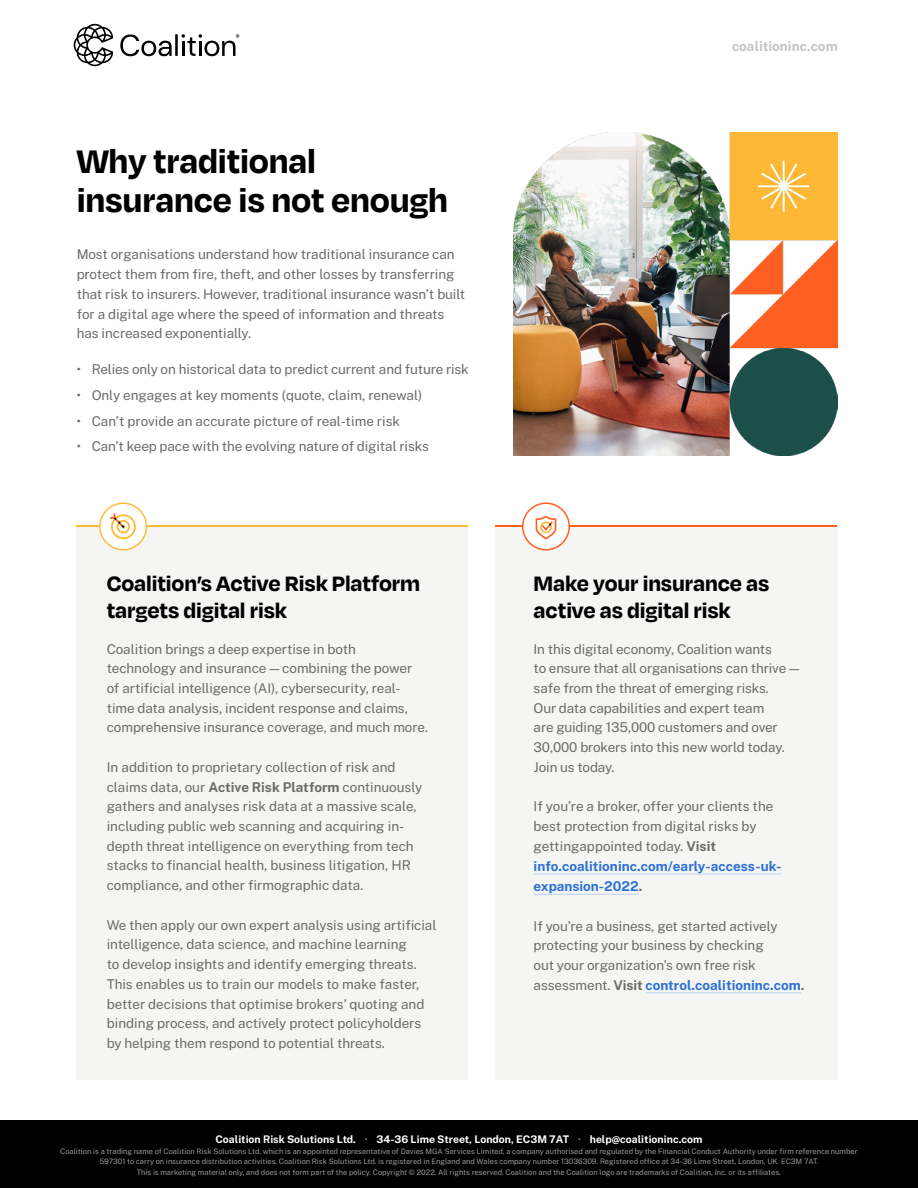
<style>
.page{position:relative;width:918px;height:1188px;background:#fff}
.page>*{position:absolute;margin:0;border:0;box-sizing:border-box;transform-origin:0 0}
.t1{font:700 37.5px/39px "Degular";letter-spacing:-.005em;color:#000}
.t2{font:700 24px/27px "Degular";letter-spacing:-.005em;color:#000}
.t3{font:13.5px/19.6px "Public Sans";letter-spacing:-.005em;color:#6b6b6a}
.t4{font:700 13.5px "Public Sans";color:#c4c4c3}
.t5{font:700 10.5px "Public Sans";color:#fff}
.t6{font:7.5px/10.5px "Public Sans";color:#999;text-align:center}
.s1{font-weight:700}
.s2{font-weight:700;color:#2b70d7}
.s3{color:#999}
.s4{font-size:9px}
</style>
<div class="page">
<svg style="left:74px;top:24px;width:39px;height:42px"></svg>
<svg style="left:120px;top:34px;width:52px;height:22px"></svg>
<hr style="left:175px;top:34px;width:3px;height:22px;background:#000">
<svg style="left:181px;top:34px;width:58px;height:22px"></svg>
<div style="left:0;top:1120px;width:918px;height:68px;background:#000"></div>
<div style="left:495px;top:525px;width:343px;height:555px;background:#f5f5f3"></div>
<div style="left:77px;top:525px;width:391px;height:555px;background:#f5f5f3"></div>
<hr style="left:534px;top:874px;width:247px;height:1px;background:#bbd1f2">
<hr style="left:534px;top:894px;width:105px;height:1px;background:#bbd1f2">
<hr style="left:646px;top:993px;width:155px;height:1px;background:#bbd1f2">
<hr style="left:77px;top:525px;width:391px;height:1px;background:#ffbb3c">
<hr style="left:495px;top:525px;width:342px;height:1px;background:#ff5f21">
<div style="left:100px;top:503px;width:46px;height:47px;background:#fff;border-radius:50%"></div>
<div style="left:99px;top:502px;width:48px;height:48px;border:2px solid #ffbb3c;border-radius:50%"></div>
<div style="left:523px;top:503px;width:46px;height:47px;background:#fff;border-radius:50%"></div>
<div style="left:522px;top:502px;width:48px;height:48px;border:2px solid #ff5f21;border-radius:50%"></div>
<svg style="left:110px;top:513px;width:26px;height:26px"></svg>
<svg style="left:536px;top:516px;width:20px;height:24px"></svg>
<img style="left:513px;top:133px;width:325px;height:323px">
<h1 class="t1" style="left:77px;top:140px;width:373px">Why traditional insurance is not enough</h1>
<p class="t3" style="left:77px;top:244px;width:390px">Most organisations understand how traditional insurance can protect them from fire, theft, and other losses by transferring that risk to insurers. However, traditional insurance wasn’t built for a digital age where the speed of information and threats has increased exponentially.</p>
<p class="t3" style="left:77px;top:359px;width:394px">• Relies only on historical data to predict current and future risk</p>
<p class="t3" style="left:77px;top:384px;width:347px">• Only engages at key moments (quote, claim, renewal)</p>
<p class="t3" style="left:77px;top:410px;width:325px">• Can’t provide an accurate picture of real-time risk</p>
<p class="t3" style="left:77px;top:436px;width:354px">• Can’t keep pace with the evolving nature of digital risks</p>
<h2 class="t2" style="left:107px;top:568px;width:315px">Coalition’s Active Risk Platform targets digital risk</h2>
<p class="t3" style="left:107px;top:638px;width:323px">Coalition brings a deep expertise in both technology and insurance — combining the power of artificial intelligence (AI), cybersecurity, real&shy;time data analysis, incident response and claims, comprehensive insurance coverage, and much more.</p>
<p class="t3" style="left:107px;top:756px;width:317px">In addition to proprietary collection of risk and claims data, our <span class="s1">Active Risk Platform</span> continuously gathers and analyses risk data at a massive scale, including public web scanning and acquiring in&shy;depth threat intelligence on everything from tech stacks to financial health, business litigation, HR compliance, and other firmographic data.</p>
<p class="t3" style="left:107px;top:914px;width:331px">We then apply our own expert analysis using artificial intelligence, data science, and machine learning<br>to develop insights and identify emerging threats.<br>This enables us to train our models to make faster, better decisions that optimise brokers’ quoting and binding process, and actively protect policyholders by helping them respond to potential threats.</p>
<p class="t4" style="left:732px;top:37px;width:107px">coalitioninc.com</p>
<h2 class="t2" style="left:534px;top:568px;width:237px">Make your insurance as active as digital risk</h2>
<p class="t3" style="left:534px;top:638px;width:267px">In this digital economy, Coalition wants<br>to ensure that all organisations can thrive — safe from the threat of emerging risks.<br>Our data capabilities and expert team<br>are guiding 135,000 customers and over 30,000 brokers into this new world today.<br>Join us today.</p>
<p class="t3" style="left:534px;top:796px;width:249px">If you’re a broker, offer your clients the best protection from digital risks by gettingappointed today. <span class="s1">Visit </span><span class="s2">info.coalitioninc.com/early-access-uk&shy;expansion-2022</span><span class="s1">.</span></p>
<p class="t3" style="left:534px;top:915px;width:272px">If you’re a business, get started actively protecting your business by checking<br>out your organization’s own free risk assessment. <span class="s1">Visit</span> <span class="s2">control.coalitioninc.com</span><span class="s1">.</span></p>
<p class="t5" style="left:215px;top:1132px;width:489px">Coalition Risk Solutions Ltd. <span class="s3">·</span> 34-36 Lime Street, London, EC3M 7AT <span class="s3">·</span> help@coalitioninc.com</p>
<p class="t6" style="left:60px;top:1146px;width:799px">Coalition is a trading name of Coalition Risk Solutions Ltd. which is an appointed representative of Davies MGA Services Limited, a company authorised and regulated by the Financial Conduct Authority under firm reference number<br>597301 to carry on insurance distribution activities. Coalition Risk Solutions Ltd. is registered in England and Wales company number 13036309. Registered office at 34-36 Lime Street, London, UK. EC3M 7AT.<br>This is marketing material only, and does not form part of the policy. Copyright © 2022. All rights reserved. Coalition and the Coalition logo are trademarks of Coalition, Inc. or its affiliates<span class="s4">.</span></p>
</div>
